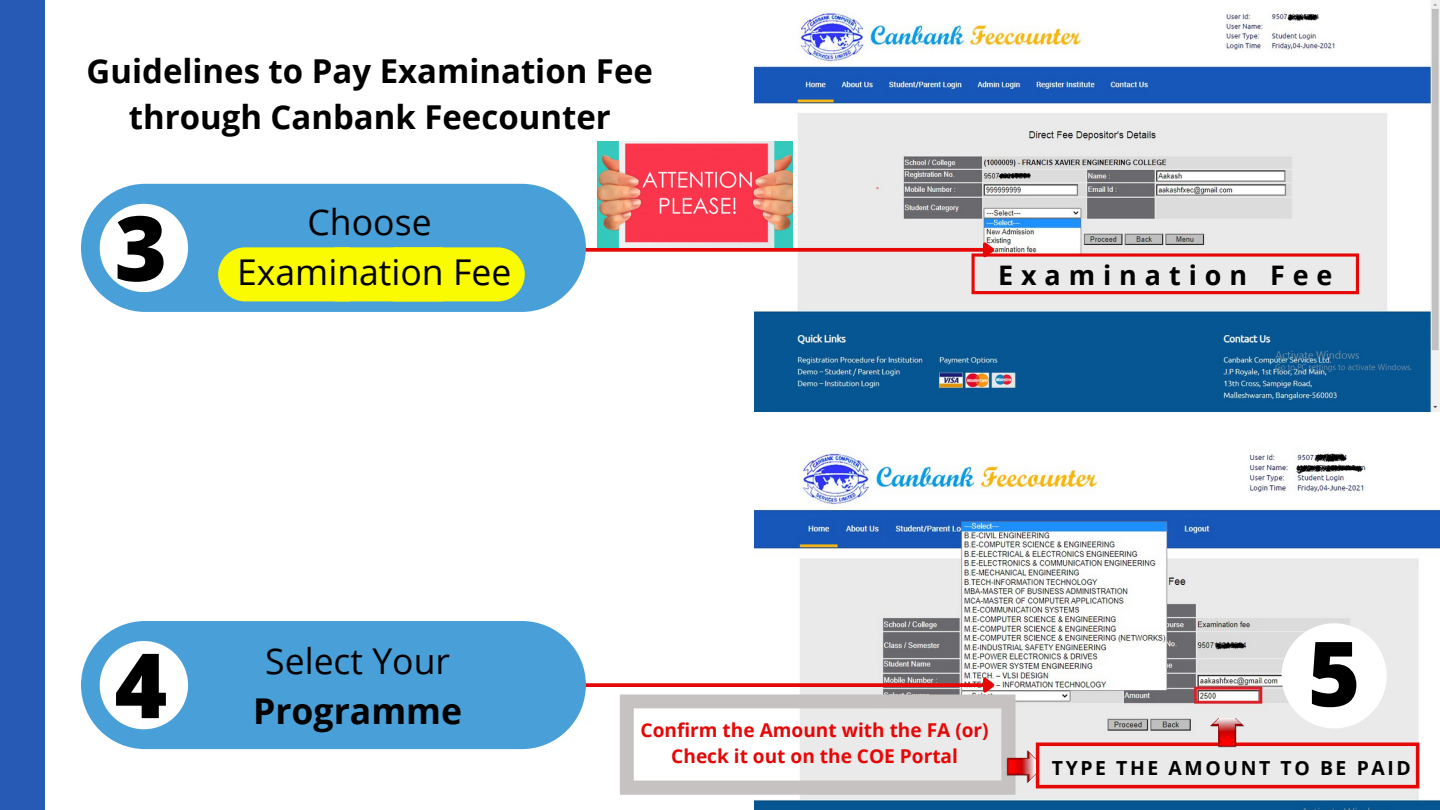
<style>
.page{position:relative;width:1440px;height:810px;background:#fff}
.page>*{position:absolute;margin:0;border:0;box-sizing:border-box;transform-origin:0 0}
.t1{font:800 90px "Open Sans";color:#000}
.t2{font:35.6px "Open Sans";color:#000}
.t3{font:700 35.6px "Open Sans";color:#000}
.t4{font:700 32.9px/46.1px "Open Sans";color:#000;text-align:center}
.t5{font:700 26.9px "Open Sans";letter-spacing:.295em;color:#000}
.t6{font:700 19.4px "Open Sans";letter-spacing:.135em;color:#000}
.t7{font:700 19.1px "Open Sans";color:#e60707}
</style>
<div class="page">
<img style="left:754px;top:450px;width:686px;height:360px">
<svg style="left:586px;top:683px;width:34px;height:4px"></svg>
<div style="left:81px;top:621px;width:505px;height:128px;background:#49a0d8;border-radius:64px"></div>
<svg style="left:100px;top:641px;width:88px;height:88px"></svg>
<img style="left:754px;top:0;width:686px;height:412px">
<svg style="left:586px;top:248px;width:386px;height:4px;background:#e71818"></svg>
<div style="left:81px;top:184px;width:505px;height:128px;background:#49a0d8;border-radius:64px"></div>
<svg style="left:100px;top:204px;width:88px;height:88px"></svg>
<img style="left:597px;top:141px;width:196px;height:107px">
<svg style="left:972px;top:239px;width:387px;height:55px;background:#e6caca"></svg>
<svg style="left:1036px;top:743px;width:383px;height:45px;background:#e9c8c8"></svg>
<img style="left:1211px;top:718px;width:33px;height:29px">
<div style="left:0;top:0;width:45px;height:810px;background:#275ab5"></div>
<svg style="left:620px;top:674px;width:396px;height:121px"></svg>
<svg style="left:1282px;top:623px;width:105px;height:105px"></svg>
<img style="left:1006px;top:750px;width:29px;height:34px">
<div style="left:218px;top:247px;width:307px;height:54px;background:#fafa00"></div>
<p class="t4" style="left:87px;top:47px;width:568px">Guidelines to Pay Examination Fee through Canbank Feecounter</p>
<p class="t1" style="left:115px;top:185px;width:54px">3</p>
<p class="t2" style="left:308px;top:197px;width:126px">Choose</p>
<p class="t2" style="left:237px;top:247px;width:276px">Examination Fee</p>
<p class="t5" style="left:998px;top:256px;width:336px">Examination Fee</p>
<p class="t1" style="left:115px;top:622px;width:54px">4</p>
<p class="t2" style="left:265px;top:636px;width:186px">Select Your</p>
<p class="t3" style="left:253px;top:686px;width:210px">Programme</p>
<p class="t7" style="left:641px;top:716px;width:350px">Confirm the Amount with the FA (or)</p>
<p class="t7" style="left:671px;top:743px;width:288px">Check it out on the COE Portal</p>
<p class="t1" style="left:1308px;top:610px;width:54px">5</p>
<p class="t6" style="left:1052px;top:755px;width:360px">TYPE THE AMOUNT TO BE PAID</p>
</div>
